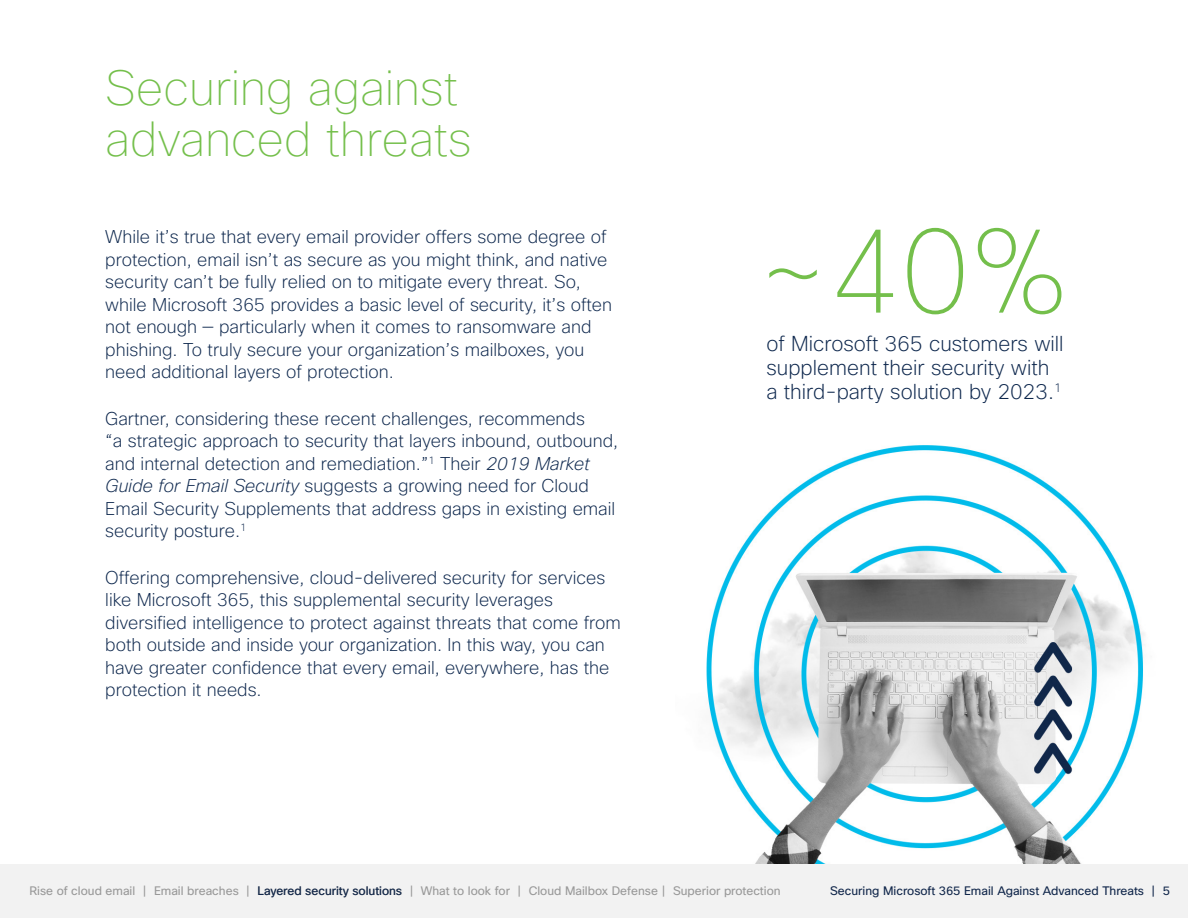
<style>
.page{position:relative;width:1188px;height:918px;background:#fff}
.page>*{position:absolute;margin:0;border:0;box-sizing:border-box;transform-origin:0 0}
.Title_Page_thin_32_3{font:100 118.5px "Cisco Sans";color:#74bf4b}
.Title_Page_thin_32_3-2{font:100 48px/51px "Cisco Sans";color:#74bf4b}
.Side_bar_copy_extral{font:200 21px/24px "Cisco Sans";color:#0d274d}
.Body_extralight_12_1{font:200 18px/22.5px "Cisco Sans";color:#0d274d}
.t1{font:12px "Cisco Sans";color:#999}
.Nav_regular_8_12_oce{font:12px "Cisco Sans";color:#11274b}
.s1{font-style:italic}
</style>
<div class="page">
<img style="left:706px;top:445px;width:439px;height:419px">
<div style="left:0;top:864px;width:1188px;height:54px;background:#f2f2f2"></div>
<p class="Title_Page_thin_32_3-2" style="left:105px;top:65px;width:368px">Securing against advanced threats</p>
<p class="Body_extralight_12_1" style="left:105px;top:226px;width:508px">While it’s true that every email provider offers some degree of protection, email isn’t as secure as you might think, and native security can’t be fully relied on to mitigate every threat. So, while Microsoft 365 provides a basic level of security, it’s often not enough — particularly when it comes to ransomware and phishing. To truly secure your organization’s mailboxes, you need additional layers of protection.</p>
<p class="Body_extralight_12_1" style="left:105px;top:408px;width:514px">Gartner, considering these recent challenges, recommends<br>“a strategic approach to security that layers inbound, outbound, and internal detection and remediation.”<sup>1</sup> Their <span class="s1">2019 Market Guide for Email Security</span> suggests a growing need for Cloud Email Security Supplements that address gaps in existing email security posture.<sup>1</sup></p>
<p class="Body_extralight_12_1" style="left:105px;top:567px;width:517px">Offering comprehensive, cloud-delivered security for services like Microsoft 365, this supplemental security leverages diversified intelligence to protect against threats that come from both outside and inside your organization. In this way, you can have greater confidence that every email, everywhere, has the protection it needs.</p>
<p class="Title_Page_thin_32_3" style="left:758px;top:194px;width:312px">~40%</p>
<p class="Side_bar_copy_extral" style="left:766px;top:333px;width:299px">of Microsoft 365 customers will supplement their security with a third-party solution by 2023.<sup>1</sup></p>
<p class="t1" style="left:29px;top:883px;width:222px">Rise of cloud email | Email breaches |</p>
<p class="t1" style="left:409px;top:883px;width:373px">| What to look for | Cloud Mailbox Defense | Superior protection</p>
<p class="Nav_regular_8_12_oce" style="left:257px;top:883px;width:146px">Layered security solutions</p>
<p class="Nav_regular_8_12_oce" style="left:830px;top:883px;width:341px">Securing Microsoft 365 Email Against Advanced Threats | 5</p>
</div>
